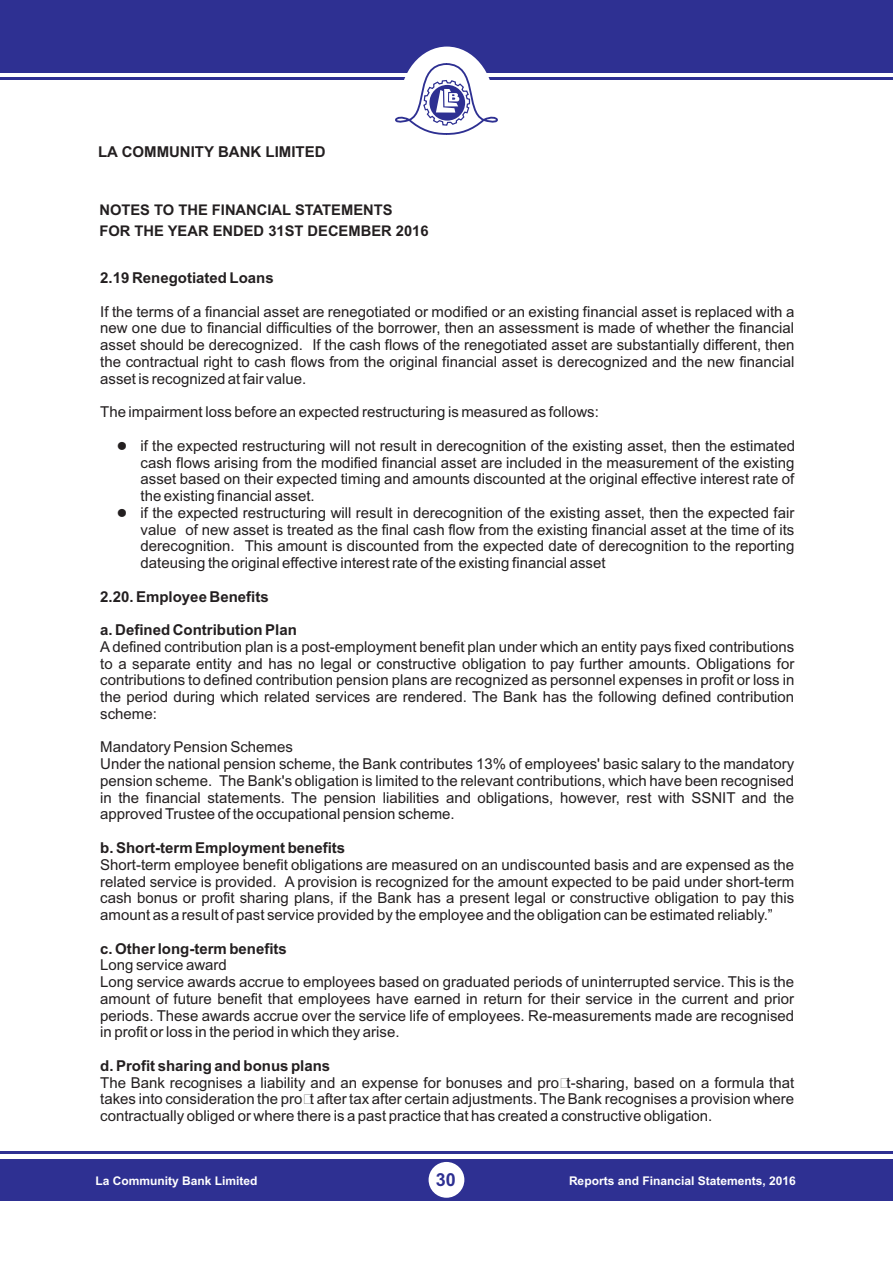
<style>
.page{position:relative;width:893px;height:1263px;background:#fff}
.page>*{position:absolute;margin:0;border:0;box-sizing:border-box;transform-origin:0 0}
.t1{font:700 18px "Arial";color:#2e3092}
.t2{font:15px/16.8px "Arial";color:#231f20;text-align:justify}
.t3{font:700 15px "Arial";color:#231f20}
.t4{font:700 14.7px/20.9px "Arial";color:#231f20}
.t5{font:14.1px "Wingdings";color:#231f20}
.t6{font:700 12px "Arial";color:#fff}
</style>
<div class="page">
<div style="left:0;top:0;width:893px;height:73px;background:#2e3092"></div>
<hr style="left:0;top:77px;width:893px;height:3px;background:#2e3092">
<div style="left:0;top:1159px;width:893px;height:41px;background:#2e3092"></div>
<div style="left:400px;top:47px;width:94px;height:114px;background:#fff;border-radius:50%"></div>
<svg style="left:395px;top:62px;width:103px;height:73px"></svg>
<hr style="left:0;top:1151px;width:893px;height:3px;background:#2e3092">
<div style="left:429px;top:1162px;width:35px;height:36px;background:#fff;border-radius:50%"></div>
<p class="t3" style="left:98px;top:146px;width:229px">LA COMMUNITY BANK LIMITED</p>
<p class="t4" style="left:99px;top:201px;width:331px">NOTES TO THE FINANCIAL STATEMENTS<br>FOR THE YEAR ENDED 31ST DECEMBER 2016</p>
<p class="t3" style="left:100px;top:272px;width:175px">2.19 Renegotiated Loans</p>
<p class="t2" style="left:100px;top:304px;width:696px">If the terms of a financial asset are renegotiated or modified or an existing financial asset is replaced with a new one due to financial difficulties of the borrower, then an assessment is made of whether the financial asset should be derecognized. If the cash flows of the renegotiated asset are substantially different, then the contractual right to cash flows from the original financial asset is derecognized and the new financial asset is recognized at fair value.</p>
<p class="t2" style="left:100px;top:405px;width:500px">The impairment loss before an expected restructuring is measured as follows:</p>
<p class="t2" style="left:141px;top:438px;width:656px;text-indent:-24px">●if the expected restructuring will not result in derecognition of the existing asset, then the estimated cash flows arising from the modified financial asset are included in the measurement of the existing asset based on their expected timing and amounts discounted at the original effective interest rate of</p>
<p class="t5" style="left:117px;top:507px;width:64px">●</p>
<p class="t2" style="left:141px;top:489px;width:655px;text-align:left">the existing financial asset.<br>if the expected restructuring will result in derecognition of the existing asset, then the expected fair value of new asset is treated as the final cash flow from the existing financial asset at the time of its derecognition. This amount is discounted from the expected date of derecognition to the reporting dateusing the original effective interest rate of the existing financial asset</p>
<p class="t3" style="left:100px;top:591px;width:170px">2.20. Employee Benefits</p>
<p class="t3" style="left:100px;top:624px;width:198px">a. Defined Contribution Plan</p>
<p class="t2" style="left:100px;top:640px;width:696px">Adefined contribution plan is a post-employment benefit plan under which an entity pays fixed contributions to a separate entity and has no legal or constructive obligation to pay further amounts. Obligations for contributions to defined contribution pension plans are recognized as personnel expenses in profit or loss in the period during which related services are rendered. The Bank has the following defined contribution scheme:</p>
<p class="t2" style="left:100px;top:740px;width:696px;text-align:left">Mandatory Pension Schemes<br>Under the national pension scheme, the Bank contributes 13% of employees' basic salary to the mandatory pension scheme. The Bank's obligation is limited to the relevant contributions, which have been recognised in the financial statements. The pension liabilities and obligations, however, rest with SSNIT and the approved Trustee of the occupational pension scheme.</p>
<p class="t3" style="left:100px;top:842px;width:247px">b. Short-term Employment benefits</p>
<p class="t2" style="left:100px;top:857px;width:696px">Short-term employee benefit obligations are measured on an undiscounted basis and are expensed as the related service is provided. A provision is recognized for the amount expected to be paid under short-term cash bonus or profit sharing plans, if the Bank has a present legal or constructive obligation to pay this amount as a result of past service provided by the employee and the obligation can be estimated reliably.”</p>
<p class="t3" style="left:100px;top:943px;width:188px">c. Other long-term benefits</p>
<p class="t2" style="left:100px;top:958px;width:696px;text-align:left">Long service award<br>Long service awards accrue to employees based on graduated periods of uninterrupted service. This is the amount of future benefit that employees have earned in return for their service in the current and prior periods. These awards accrue over the service life of employees. Re-measurements made are recognised in profit or loss in the period in which they arise.</p>
<p class="t3" style="left:100px;top:1060px;width:232px">d. Profit sharing and bonus plans</p>
<p class="t2" style="left:100px;top:1075px;width:696px">The Bank recognises a liability and an expense for bonuses and pro?t-sharing, based on a formula that takes into consideration the pro?t after tax after certain adjustments. The Bank recognises a provision where contractually obliged or where there is a past practice that has created a constructive obligation.</p>
<p class="t6" style="left:95px;top:1176px;width:164px">La Community Bank Limited</p>
<p class="t1" style="left:436px;top:1173px;width:22px">30</p>
<p class="t6" style="left:569px;top:1176px;width:228px">Reports and Financial Statements, 2016</p>
</div>
